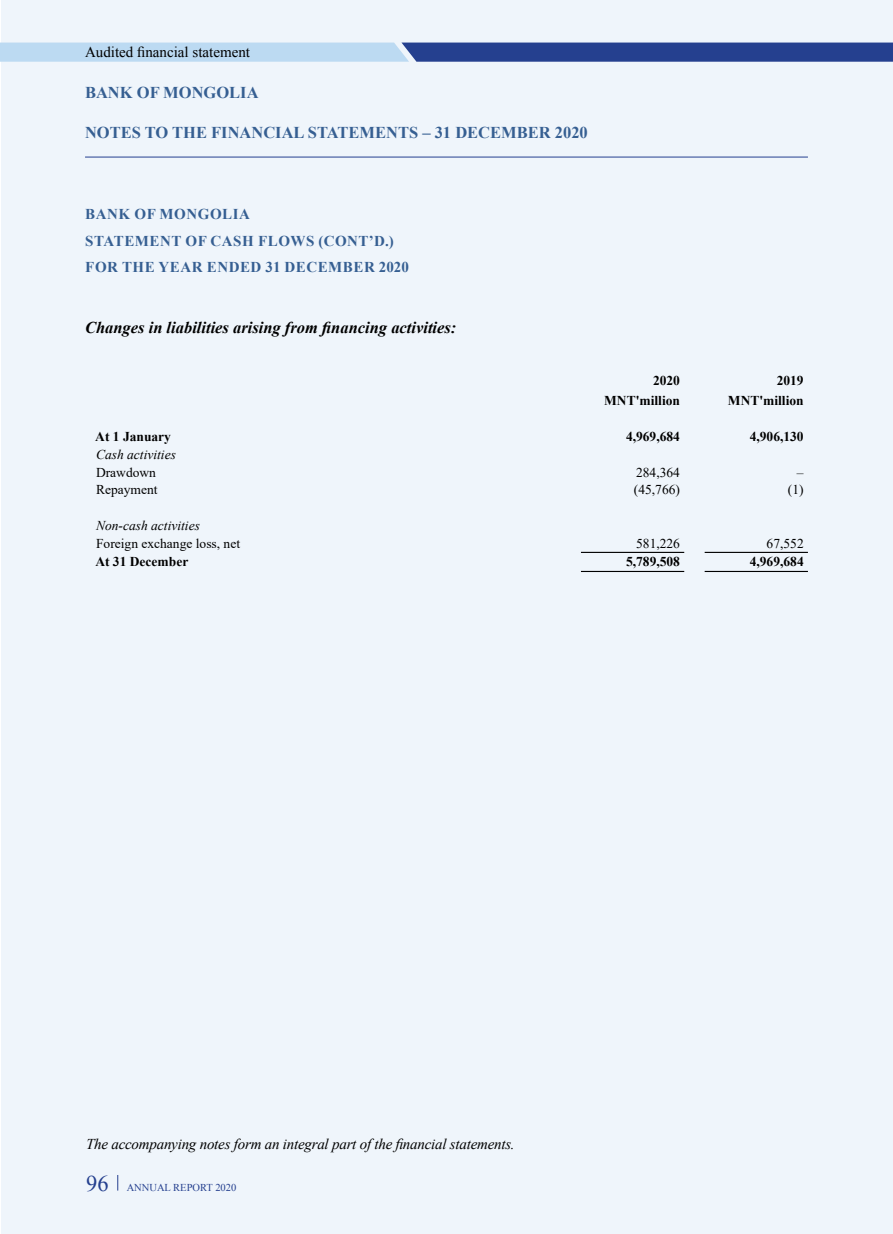
<style>
.page{position:relative;width:893px;height:1234px;background:#fff}
.page>*{position:absolute;margin:0;border:0;box-sizing:border-box;transform-origin:0 0}
.t1{font:700 16.5px "Mogul Times New Roman";color:#365f92}
.t2{font:italic 700 16.5px "Times New Roman";color:#000}
.t3{font:700 15px/26.5px "Times New Roman";letter-spacing:.035em;color:#365f92}
.t4{font:italic 15px "Times New Roman";letter-spacing:-.015em;color:#000}
.t5{font:15px "Mogul Times New Roman";color:#000}
.t6{font:700 13.5px "Times New Roman";color:#000}
.t7{font:13.5px "Times New Roman";color:#000}
.t8{font:italic 13.5px "Times New Roman";color:#000}
.t9{font:10.5px "Mogul Times New Roman";color:#25408f}
.s1{font-size:22.5px}
</style>
<div class="page">
<div style="left:2px;top:0;width:891px;height:1233px;background:#eff5fb"></div>
<svg style="left:0;top:43px;width:893px;height:19px;background:#6c88bd"></svg>
<hr style="left:85px;top:157px;width:723px;height:1px;background:#25408f">
<svg style="left:117px;top:1175px;width:1px;height:15px"></svg>
<hr style="left:581px;top:551px;width:103px;height:2px;background:#000">
<hr style="left:581px;top:570px;width:103px;height:2px;background:#000">
<hr style="left:705px;top:551px;width:103px;height:2px;background:#000">
<hr style="left:705px;top:570px;width:103px;height:2px;background:#000">
<p class="t5" style="left:85px;top:42px;width:166px">Audited financial statement</p>
<p class="t1" style="left:85px;top:81px;width:175px">BANK OF MONGOLIA</p>
<p class="t1" style="left:85px;top:121px;width:504px">NOTES TO THE FINANCIAL STATEMENTS – 31 DECEMBER 2020</p>
<p class="t3" style="left:85px;top:200px;width:166px">BANK OF MONGOLIA<br>STATE</p>
<p class="t3" style="left:135px;top:227px;width:87px">MENT OF CAS</p>
<p class="t3" style="left:242px;top:227px;width:153px">H FLOWS (CONT’D.)</p>
<p class="t3" style="left:85px;top:253px;width:97px">FOR THE YEAR</p>
<p class="t3" style="left:207px;top:253px;width:101px">ENDED 31 DECE</p>
<p class="t3" style="left:328px;top:253px;width:82px">MBER 2020</p>
<p class="t2" style="left:85px;top:315px;width:373px">Changes in liabilities arising from financing activities:</p>
<p class="t6" style="left:653px;top:370px;width:28px">2020</p>
<p class="t6" style="left:777px;top:370px;width:28px">2019</p>
<p class="t6" style="left:604px;top:390px;width:77px">MNT'million</p>
<p class="t6" style="left:728px;top:390px;width:77px">MNT'million</p>
<p class="t6" style="left:95px;top:426px;width:77px">At 1 January</p>
<p class="t6" style="left:626px;top:426px;width:55px">4,969,684</p>
<p class="t6" style="left:750px;top:426px;width:55px">4,906,130</p>
<p class="t8" style="left:96px;top:445px;width:81px">Cash activities</p>
<p class="t7" style="left:96px;top:462px;width:61px">Drawdown</p>
<p class="t7" style="left:636px;top:462px;width:45px">284,364</p>
<p class="t7" style="left:797px;top:462px;width:8px">–</p>
<p class="t7" style="left:96px;top:480px;width:63px">Repayment</p>
<p class="t7" style="left:634px;top:480px;width:48px">(45,766)</p>
<p class="t7" style="left:788px;top:480px;width:17px">(1)</p>
<p class="t8" style="left:96px;top:516px;width:105px">Non-cash activities</p>
<p class="t7" style="left:96px;top:534px;width:145px">Foreign exchange loss, net</p>
<p class="t7" style="left:636px;top:534px;width:45px">581,226</p>
<p class="t7" style="left:767px;top:534px;width:39px">67,552</p>
<p class="t6" style="left:95px;top:551px;width:94px">At 31 December</p>
<p class="t6" style="left:626px;top:551px;width:55px">5,789,508</p>
<p class="t6" style="left:750px;top:551px;width:55px">4,969,684</p>
<p class="t4" style="left:86px;top:1133px;width:430px">The accompanying notes form an integral part of the financial statements.</p>
<p class="t9" style="left:86px;top:1179px;width:152px"><span class="s1">96</span> ANNUAL REPORT 2020</p>
</div>
